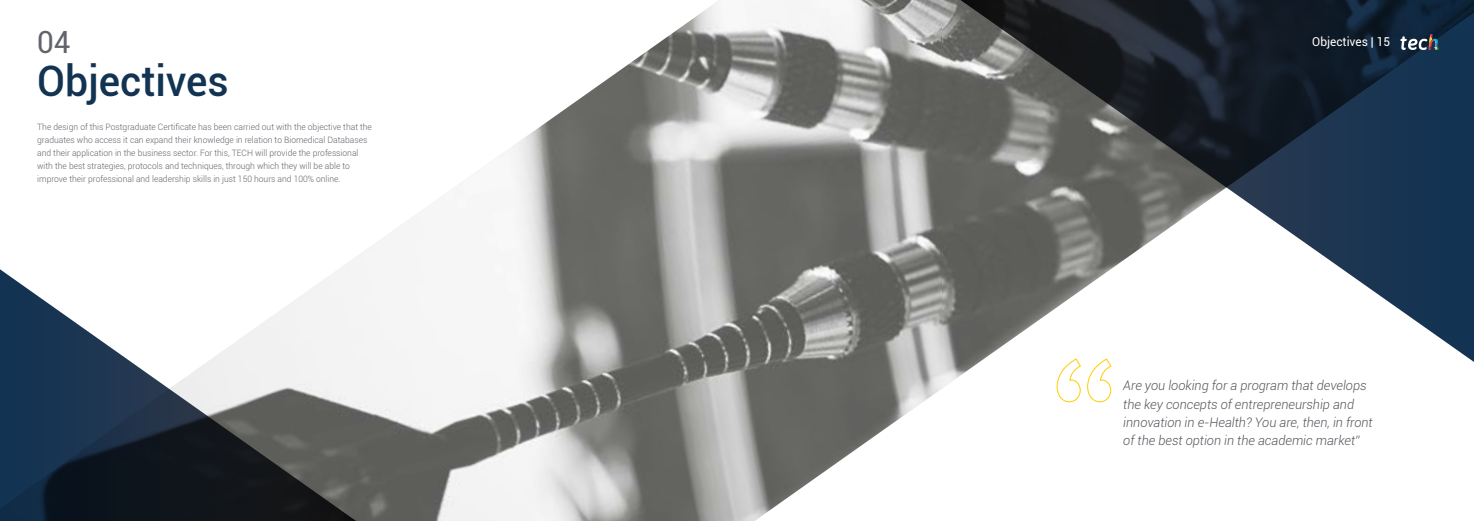
<style>
.page{position:relative;width:1474px;height:521px;background:#fff}
.page>*{position:absolute;margin:0;border:0;box-sizing:border-box;transform-origin:0 0}
.t1{font:500 42px "Roboto";color:#123352}
.t2{font:30.62px "Roboto";color:#61646a}
.t3{font:italic 300 13.12px/18.4px "Roboto";color:#52555b}
.t4{font:12.25px "Roboto";color:#fff}
.t5{font:300 8.75px/13.1px "Roboto";color:#61646a}
</style>
<div class="page">
<img style="left:352px;top:0;width:615px;height:521px">
<svg style="left:1056px;top:371px;width:56px;height:32px"></svg>
<svg style="left:943px;top:0;width:530px;height:371px"></svg>
<svg style="left:0;top:260px;width:373px;height:261px"></svg>
<svg style="left:1400px;top:34px;width:38px;height:17px"></svg>
<h2 class="t2" style="left:37px;top:21px;width:35px">04</h2>
<h1 class="t1" style="left:37px;top:52px;width:193px">Objectives</h1>
<p class="t5" style="left:37px;top:120px;width:336px">The design of this Postgraduate Certificate has been carried out with the objective that the graduates who access it can expand their knowledge in relation to Biomedical Databases and their application in the business sector. For this, TECH will provide the professional with the best strategies, protocols and techniques, through which they will be able to improve their professional and leadership skills in just 150 hours and 100% online.</p>
<h3 class="t4" style="left:1312px;top:33px;width:79px">Objectives | 15</h3>
<h3 class="t3" style="left:1123px;top:376px;width:251px">Are you looking for a program that develops the key concepts of entrepreneurship and innovation in e-Health? You are, then, in front of the best option in the academic market”</h3>
</div>
